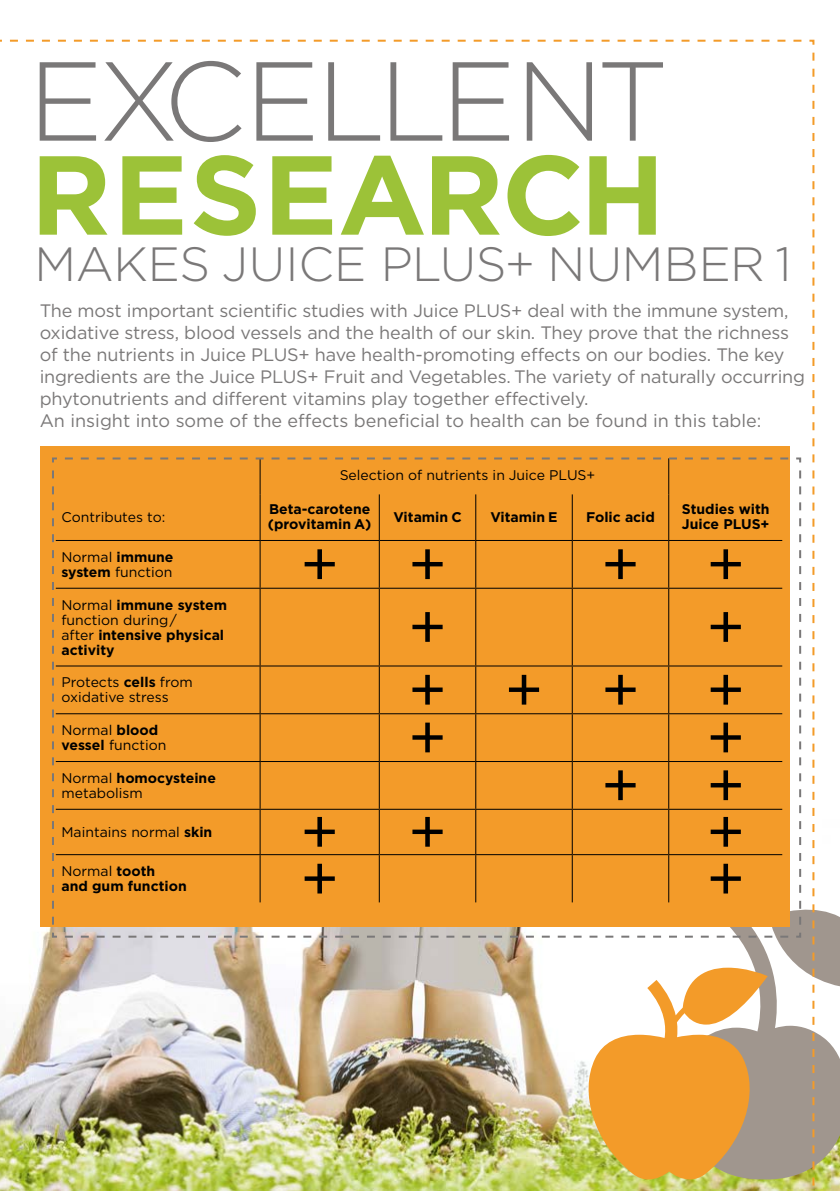
<style>
.page{position:relative;width:840px;height:1191px;background:#fff}
.page>*{position:absolute;margin:0;border:0;box-sizing:border-box;transform-origin:0 0}
.t1{font:300 112px "Gotham";letter-spacing:-.055em;color:#7a7878}
.t2{font:700 112px "Gotham";color:#9cc238}
.t3{font:300 48px "Gotham";letter-spacing:-.005em;color:#7a7878}
.t4{font:18px/22px "Gotham";letter-spacing:-.01em;color:#7a7878}
.t5{font:14px/15px "Gotham";color:#000}
.t6{font:700 14px/15px "Gotham";color:#000}
.s1{font-weight:700}
.s2{font-weight:400}
</style>
<div class="page">
<svg style="left:815px;top:910px;width:24px;height:269px;fill:#a0968e"></svg>
<img style="left:1px;top:39px;width:814px;height:1152px">
<hr style="left:0;top:463px;width:1px;height:728px;background:#a0968e">
<div style="left:41px;top:446px;width:748px;height:480px;background:#f39b29"></div>
<svg style="left:51px;top:456px;width:750px;height:482px"></svg>
<h1 class="t1" style="left:28px;top:30px;width:642px">EXCELLENT</h1>
<h1 class="t2" style="left:30px;top:121px;width:636px">RESEARCH</h1>
<h2 class="t3" style="left:34px;top:233px;width:758px">MAKES JUICE PLUS+ NUMBER 1</h2>
<p class="t4" style="left:40px;top:299px;width:766px">The most important scientific studies with Juice PLUS+ deal with the immune system, oxidative stress, blood vessels and the health of our skin. They prove that the richness of the nutrients in Juice PLUS+ have health-promoting effects on our bodies. The key ingredients are the Juice PLUS+ Fruit and Vegetables. The variety of naturally occurring phytonutrients and different vitamins play together effectively.<br>An insight into some of the effects beneficial to health can be found in this table:</p>
<p class="t5" style="left:339px;top:467px;width:257px">Selection of nutrients in Juice PLUS+</p>
<p class="t5" style="left:61px;top:509px;width:105px">Contributes to:</p>
<p class="t6" style="left:268px;top:501px;width:105px">Beta-carotene (provitamin A)</p>
<p class="t6" style="left:393px;top:509px;width:70px">Vitamin C</p>
<p class="t6" style="left:490px;top:509px;width:69px">Vitamin E</p>
<p class="t6" style="left:585px;top:509px;width:70px">Folic acid</p>
<p class="t6" style="left:681px;top:501px;width:89px">Studies with<br>Juice PLUS+</p>
<p class="t5" style="left:61px;top:549px;width:113px">Normal <span class="s1">immune system</span> function</p>
<p class="t6" style="left:61px;top:597px;width:167px"><span class="s2">Normal</span> immune system <span class="s2">function during/<br>after</span> intensive physical activity</p>
<p class="t5" style="left:61px;top:674px;width:133px">Protects <span class="s1">cells</span> from oxidative stress</p>
<p class="t5" style="left:61px;top:722px;width:106px">Normal <span class="s1">blood vessel</span> function</p>
<p class="t5" style="left:61px;top:770px;width:156px">Normal <span class="s1">homocysteine </span>metabolism</p>
<p class="t5" style="left:61px;top:824px;width:152px">Maintains normal <span class="s1">skin</span></p>
<p class="t6" style="left:61px;top:863px;width:127px"><span class="s2">Normal</span> tooth<br>and gum function</p>
</div>
